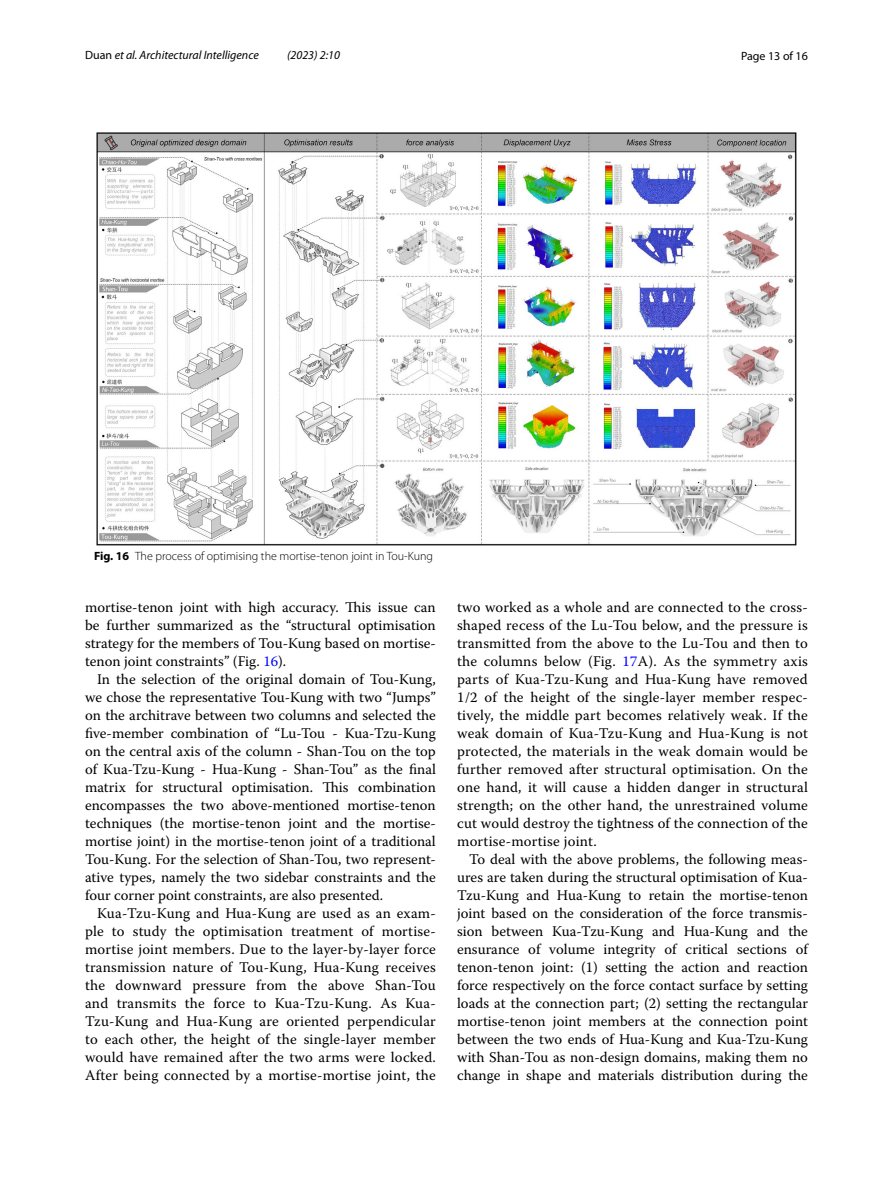
<style>
.page{position:relative;width:893px;height:1187px;background:#fff}
.page>*{position:absolute;margin:0;border:0;box-sizing:border-box;transform-origin:0 0}
.t1{font:14.7px/18px "Warnock Pro";letter-spacing:.005em;color:#000;text-align:justify}
.t2{font:300 12px "Myriad Pro";color:#000}
.t3{font:italic 12px "Myriad Pro";color:#000}
.t4{font:12px "Myriad Pro";color:#000}
.s1{font-style:normal}
.s2{font-weight:700}
.s3{color:#00f}
</style>
<div class="page">
<img style="left:96px;top:133px;width:701px;height:412px">
<p class="t3" style="left:85px;top:48px;width:175px"><span class="s1">Duan</span> et al. Architectural Intelligence</p>
<p class="t3" style="left:287px;top:48px;width:54px">(2023) 2:10</p>
<p class="t4" style="left:741px;top:48px;width:68px">Page 13 of 16</p>
<p class="t2" style="left:94px;top:549px;width:341px"><span class="s2">Fig. 16</span> The process of optimising the mortise-tenon joint in Tou-Kung</p>
<p class="t1" style="left:85px;top:598px;width:352px">mortise-tenon joint with high accuracy. This issue can be further summarized as the “structural optimisation strategy for the members of Tou-Kung based on mortise&shy;tenon joint constraints” (Fig. <span class="s3">16</span>).</p>
<p class="t1" style="left:85px;top:669px;width:352px;text-indent:12px">In the selection of the original domain of Tou-Kung, we chose the representative Tou-Kung with two “Jumps” on the architrave between two columns and selected the five-member combination of “Lu-Tou - Kua-Tzu-Kung on the central axis of the column - Shan-Tou on the top of Kua-Tzu-Kung - Hua-Kung - Shan-Tou” as the final matrix for structural optimisation. This combination encompasses the two above-mentioned mortise-tenon techniques (the mortise-tenon joint and the mortise&shy;mortise joint) in the mortise-tenon joint of a traditional Tou-Kung. For the selection of Shan-Tou, two represent&shy;ative types, namely the two sidebar constraints and the four corner point constraints, are also presented.</p>
<p class="t1" style="left:85px;top:904px;width:352px;text-indent:12px">Kua-Tzu-Kung and Hua-Kung are used as an exam&shy;ple to study the optimisation treatment of mortise&shy;mortise joint members. Due to the layer-by-layer force transmission nature of Tou-Kung, Hua-Kung receives the downward pressure from the above Shan-Tou and transmits the force to Kua-Tzu-Kung. As Kua-Tzu-Kung and Hua-Kung are oriented perpendicular to each other, the height of the single-layer member would have remained after the two arms were locked.<br>After being connected by a mortise-mortise joint, the</p>
<p class="t1" style="left:457px;top:597px;width:352px">two worked as a whole and are connected to the cross&shy;shaped recess of the Lu-Tou below, and the pressure is transmitted from the above to the Lu-Tou and then to the columns below (Fig. <span class="s3">17</span>A). As the symmetry axis parts of Kua-Tzu-Kung and Hua-Kung have removed 1/2 of the height of the single-layer member respec&shy;tively, the middle part becomes relatively weak. If the weak domain of Kua-Tzu-Kung and Hua-Kung is not protected, the materials in the weak domain would be further removed after structural optimisation. On the one hand, it will cause a hidden danger in structural strength; on the other hand, the unrestrained volume cut would destroy the tightness of the connection of the mortise-mortise joint.</p>
<p class="t1" style="left:457px;top:849px;width:352px;text-indent:12px">To deal with the above problems, the following meas&shy;ures are taken during the structural optimisation of Kua-Tzu-Kung and Hua-Kung to retain the mortise-tenon joint based on the consideration of the force transmis&shy;sion between Kua-Tzu-Kung and Hua-Kung and the ensurance of volume integrity of critical sections of tenon-tenon joint: (1) setting the action and reaction force respectively on the force contact surface by setting loads at the connection part; (2) setting the rectangular mortise-tenon joint members at the connection point between the two ends of Hua-Kung and Kua-Tzu-Kung with Shan-Tou as non-design domains, making them no change in shape and materials distribution during the</p>
</div>
